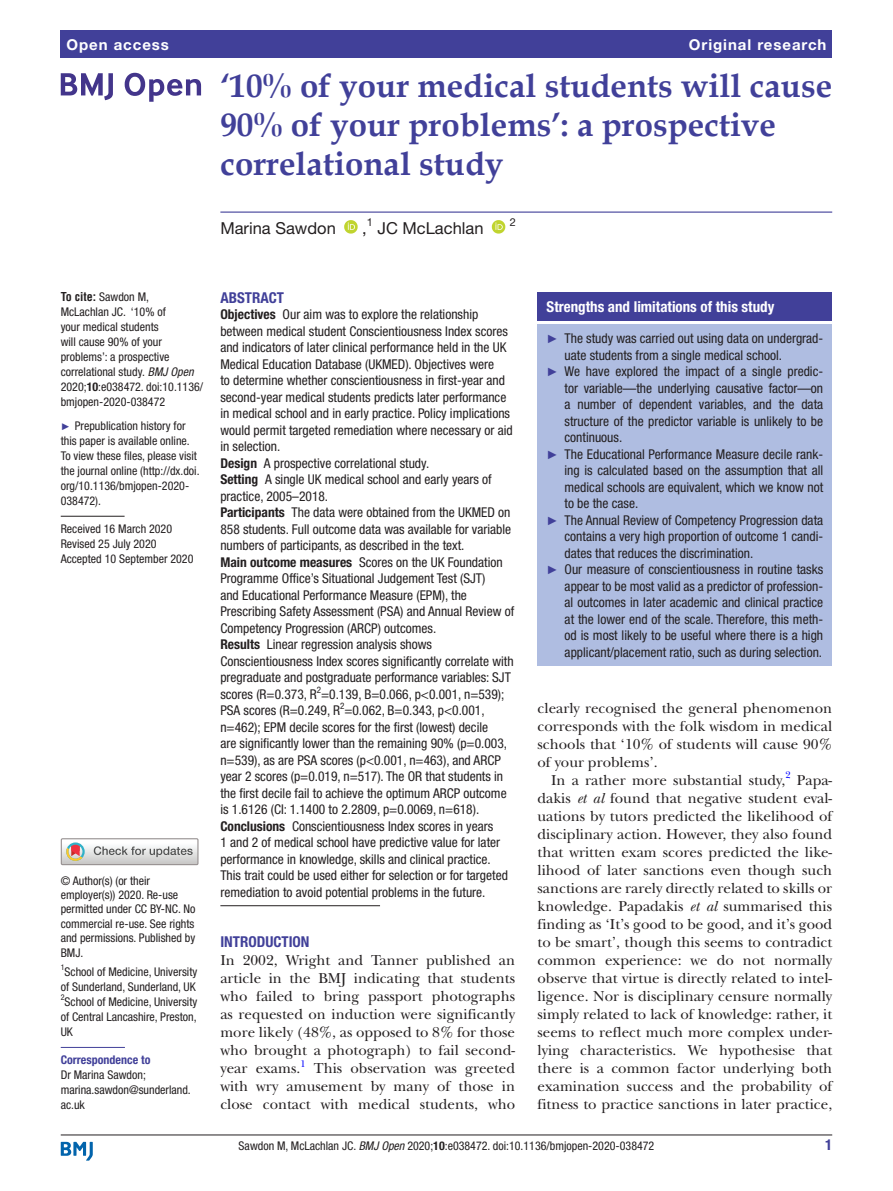
<style>
.page{position:relative;width:893px;height:1191px;background:#fff}
.page>*{position:absolute;margin:0;border:0;box-sizing:border-box;transform-origin:0 0}
.t1{font:700 33px/39px "Book Antiqua";color:#414099}
.t2{font:16.5px "Helvetica Neue LT Std";color:#231f20}
.t3{font:15px/18px "New Baskerville";color:#231f20;text-align:justify}
.t4{font:700 condensed 15px "Helvetica Neue LT Std";color:#fff}
.t5{font:700 15px "Helvetica Neue LT Std";letter-spacing:.065em;color:#fff}
.t6{font:700 condensed 15px "Helvetica Neue LT Std";color:#414099}
.t7{font:condensed 13.5px/16.5px "Helvetica Neue LT Std";color:#231f20}
.t8{font:condensed 12px/15px "Helvetica Neue LT Std";color:#231f20}
.t9{font:700 condensed 12px "Helvetica Neue LT Std";color:#414099}
.t10{font:10.95px "Helvetica Neue LT Std";color:#231f20}
.t11{font:9.9px "New Baskerville";color:#00f}
.t12{font:condensed 7.95px "Helvetica Neue LT Std";color:#231f20}
.s1{font-family:"Helvetica LT Std";font-weight:700}
.s2{font-style:italic}
.s3{font-weight:700}
.s4{font-family:"Arial";font-stretch:normal;font-size:9.75px;color:#414099}
.s5{font-family:"Arial";font-stretch:normal;font-size:12px;color:#414099}
</style>
<div class="page">
<hr style="left:61px;top:1134px;width:771px;height:1px;background:#231f20">
<svg style="left:61px;top:1141px;width:32px;height:19px"></svg>
<div style="left:61px;top:31px;width:771px;height:27px;background:#414099"></div>
<hr style="left:220px;top:211px;width:612px;height:2px;background:#414099">
<svg style="left:344px;top:220px;width:14px;height:14px"></svg>
<svg style="left:492px;top:220px;width:13px;height:14px"></svg>
<hr style="left:61px;top:516px;width:64px;height:1px;background:#231f20">
<hr style="left:61px;top:1047px;width:64px;height:1px;background:#414099">
<svg style="left:61px;top:73px;width:52px;height:27px"></svg>
<svg style="left:125px;top:73px;width:76px;height:29px"></svg>
<div style="left:61px;top:838px;width:138px;height:27px;border:1px solid #969090"></div>
<svg style="left:61px;top:838px;width:137px;height:26px"></svg>
<hr style="left:220px;top:905px;width:160px;height:1px;background:#231f20">
<div style="left:538px;top:292px;width:294px;height:29px;background:#414099"></div>
<div style="left:538px;top:325px;width:294px;height:341px;background:#afbde1"></div>
<p class="t5" style="left:66px;top:35px;width:104px">Open access</p>
<p class="t5" style="left:689px;top:35px;width:139px">Original research</p>
<h1 class="t1" style="left:220px;top:66px;width:613px">‘10% of your medical students will cause<br>90% of your problems’: a prospective correlational study</h1>
<p class="t2" style="left:220px;top:218px;width:117px">Marina Sawdon</p>
<p class="t2" style="left:362px;top:218px;width:6px">,</p>
<p class="t10" style="left:367px;top:216px;width:8px">1</p>
<p class="t2" style="left:377px;top:218px;width:108px">JC McLachlan</p>
<p class="t10" style="left:510px;top:216px;width:8px">2</p>
<p class="t8" style="left:61px;top:289px;width:144px"><span class="s1">To cite:</span> Sawdon M,<br>McLachlan JC. ‘10% of<br>your medical students<br>will cause 90% of your problems’: a prospective correlational study. <span class="s2">BMJ Open<br></span>2020;<span class="s3">10</span>:e038472. doi:10.1136/ bmjopen-2020-038472</p>
<p class="t8" style="left:61px;top:418px;width:140px"><span class="s4">►</span> Prepublication history for this paper is available online.<br>To view these files, please visit the journal online (http://dx.doi. org/10.1136/bmjopen-2020-<br>038472).</p>
<p class="t8" style="left:61px;top:521px;width:134px">Received 16 March 2020<br>Revised 25 July 2020<br>Accepted 10 September 2020</p>
<p class="t8" style="left:61px;top:873px;width:136px;line-height:14.4px">© Author(s) (or their employer(s)) 2020. Re-use permitted under CC BY-NC. No commercial re-use. See rights and permissions. Published by<br>BMJ.</p>
<p class="t12" style="left:61px;top:963px;width:5px">1</p>
<p class="t8" style="left:61px;top:964px;width:138px;text-indent:4px">School of Medicine, University of Sunderland, Sunderland, UK<br><sup>2</sup>School of Medicine, University of Central Lancashire, Preston,<br>UK</p>
<p class="t9" style="left:61px;top:1052px;width:91px">Correspondence to</p>
<p class="t8" style="left:61px;top:1067px;width:132px">Dr Marina Sawdon; marina.sawdon@sunderland. ac.uk</p>
<p class="t6" style="left:220px;top:288px;width:65px">ABSTRACT</p>
<p class="t7" style="left:220px;top:306px;width:295px"><span class="s3">Objectives</span> Our aim was to explore the relationship between medical student Conscientiousness Index scores and indicators of later clinical performance held in the UK Medical Education Database (UKMED). Objectives were<br>to determine whether conscientiousness in first-year and second-year medical students predicts later performance in medical school and in early practice. Policy implications would permit targeted remediation where necessary or aid in selection.<br><span class="s3">Design</span> A prospective correlational study.<br><span class="s3">Setting</span> A single UK medical school and early years of practice, 2005–2018.<br><span class="s3">Participants</span> The data were obtained from the UKMED on 858 students. Full outcome data was available for variable numbers of participants, as described in the text.<br><span class="s3">Main outcome measures</span> Scores on the UK Foundation Programme Office’s Situational Judgement Test (SJT)<br>and Educational Performance Measure (EPM), the Prescribing Safety Assessment (PSA) and Annual Review of Competency Progression (ARCP) outcomes.<br><span class="s3">Results</span> Linear regression analysis shows Conscientiousness Index scores significantly correlate with pregraduate and postgraduate performance variables: SJT scores (R=0.373, R<sup>2</sup>=0.139, B=0.066, p&lt;0.001, n=539); PSA scores (R=0.249, R<sup>2</sup>=0.062, B=0.343, p&lt;0.001, n=462); EPM decile scores for the first (lowest) decile<br>are significantly lower than the remaining 90% (p=0.003, n=539), as are PSA scores (p&lt;0.001, n=463), and ARCP year 2 scores (p=0.019, n=517). The OR that students in the first decile fail to achieve the optimum ARCP outcome is 1.6126 (CI: 1.1400 to 2.2809, p=0.0069, n=618).<br><span class="s3">Conclusions</span> Conscientiousness Index scores in years<br>1 and 2 of medical school have predictive value for later performance in knowledge, skills and clinical practice.<br>This trait could be used either for selection or for targeted remediation to avoid potential problems in the future.</p>
<p class="t6" style="left:220px;top:933px;width:91px">INTRODUCTION</p>
<p class="t3" style="left:220px;top:951px;width:296px">In 2002, Wright and Tanner published an article in the BMJ indicating that students who failed to bring passport photographs as requested on induction were significantly more likely (48%, as opposed to 8% for those who brought a photograph) to fail second&shy;year exams.</p>
<p class="t11" style="left:300px;top:1057px;width:7px">1</p>
<p class="t3" style="left:220px;top:1059px;width:296px;text-indent:93px">This observation was greeted with wry amusement by many of those in close contact with medical students, who</p>
<p class="t4" style="left:547px;top:297px;width:229px">Strengths and limitations of this study</p>
<p class="t7" style="left:547px;top:330px;width:278px"><span class="s5">►</span> The study was carried out using data on undergrad-</p>
<p class="t7" style="left:565px;top:347px;width:219px">uate students from a single medical school.</p>
<p class="t7" style="left:547px;top:363px;width:278px"><span class="s5">►</span> We have explored the impact of a single predic-</p>
<p class="t7" style="left:565px;top:380px;width:260px">tor variable—the underlying causative factor—on</p>
<p class="t7" style="left:565px;top:396px;width:260px">a number of dependent variables, and the data</p>
<p class="t7" style="left:565px;top:413px;width:260px">structure of the predictor variable is unlikely to be</p>
<p class="t7" style="left:565px;top:429px;width:59px">continuous.</p>
<p class="t7" style="left:547px;top:446px;width:278px"><span class="s5">►</span> The Educational Performance Measure decile rank-</p>
<p class="t7" style="left:565px;top:462px;width:260px">ing is calculated based on the assumption that all</p>
<p class="t7" style="left:565px;top:479px;width:260px">medical schools are equivalent, which we know not</p>
<p class="t7" style="left:565px;top:495px;width:75px">to be the case.</p>
<p class="t7" style="left:547px;top:512px;width:278px"><span class="s5">►</span> The Annual Review of Competency Progression data</p>
<p class="t7" style="left:565px;top:528px;width:260px">contains a very high proportion of outcome 1 candi-</p>
<p class="t7" style="left:565px;top:545px;width:190px">dates that reduces the discrimination.</p>
<p class="t7" style="left:547px;top:561px;width:278px"><span class="s5">►</span> Our measure of conscientiousness in routine tasks</p>
<p class="t7" style="left:565px;top:578px;width:260px">appear to be most valid as a predictor of profession-</p>
<p class="t7" style="left:565px;top:594px;width:260px">al outcomes in later academic and clinical practice</p>
<p class="t7" style="left:565px;top:611px;width:260px">at the lower end of the scale. Therefore, this meth-</p>
<p class="t7" style="left:565px;top:627px;width:260px">od is most likely to be useful where there is a high</p>
<p class="t7" style="left:565px;top:644px;width:259px">applicant/placement ratio, such as during selection.</p>
<p class="t3" style="left:538px;top:699px;width:296px">clearly recognised the general phenomenon corresponds with the folk wisdom in medical schools that ‘10% of students will cause 90% of your problems’.</p>
<p class="t3" style="left:538px;top:771px;width:296px;text-indent:14px">In a rather more substantial study,<sup>2</sup> Papa&shy;dakis <span class="s2">et al</span> found that negative student eval&shy;uations by tutors predicted the likelihood of disciplinary action. However, they also found that written exam scores predicted the like&shy;lihood of later sanctions even though such sanctions are rarely directly related to skills or knowledge. Papadakis <span class="s2">et al</span> summarised this finding as ‘It’s good to be good, and it’s good to be smart’, though this seems to contradict common experience: we do not normally observe that virtue is directly related to intel&shy;ligence. Nor is disciplinary censure normally simply related to lack of knowledge: rather, it seems to reflect much more complex under&shy;lying characteristics. We hypothesise that there is a common factor underlying both examination success and the probability of fitness to practice sanctions in later practice,</p>
<p class="t8" style="left:239px;top:1137px;width:417px">Sawdon M, McLachlan JC. <span class="s2">BMJ Open</span> 2020;<span class="s3">10</span>:e038472. doi:10.1136/bmjopen-2020-038472</p>
<p class="t6" style="left:825px;top:1135px;width:9px">1</p>
</div>
